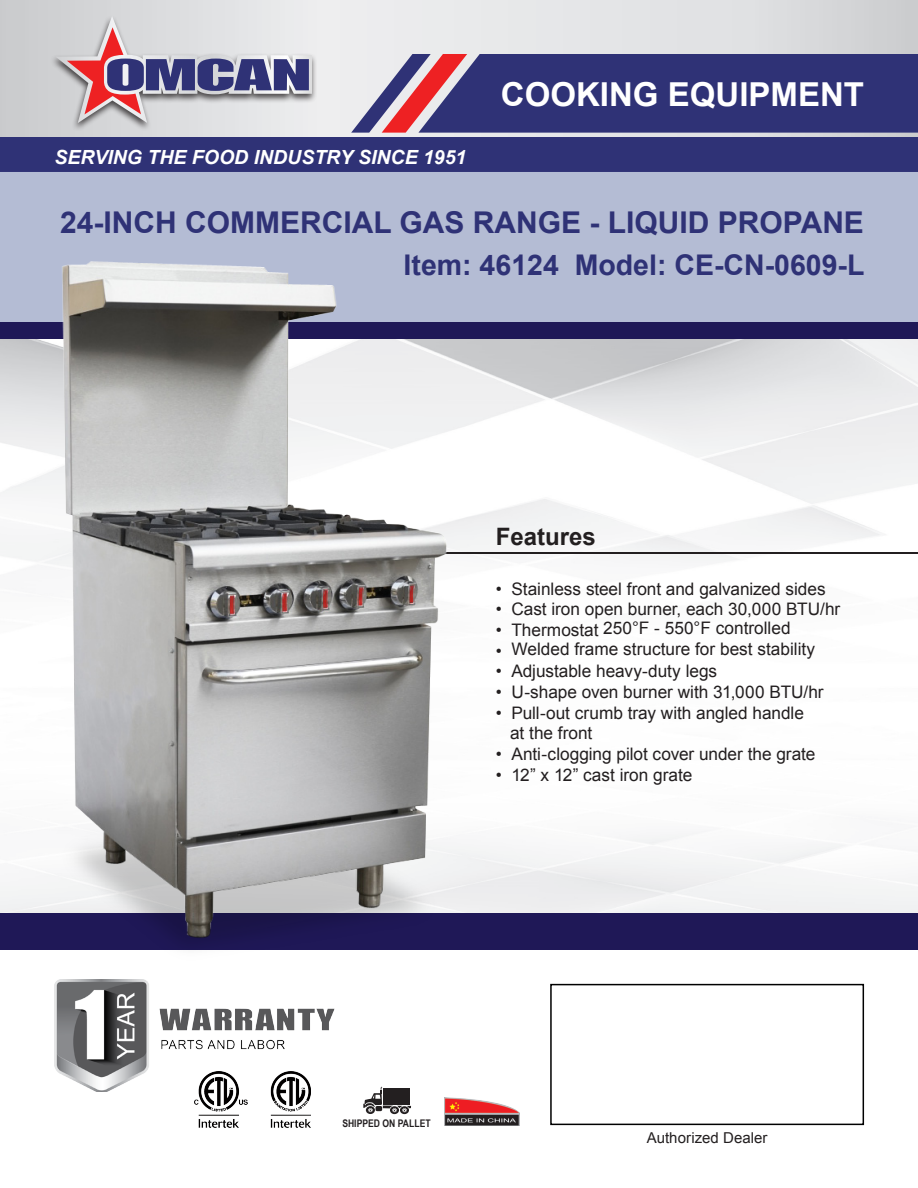
<style>
.page{position:relative;width:918px;height:1188px;background:#fff}
.page>*{position:absolute;margin:0;border:0;box-sizing:border-box;transform-origin:0 0}
.t1{font:700 33px "Arial";color:#fff}
.t2{font:700 30px "Arial";color:#2f3276}
.t3{font:700 28.5px "Arial";color:#2f3276}
.t4{font:700 24px "Arial";color:#231f20}
.t5{font:italic 700 19.5px "Arial";color:#fff}
.t6{font:17.25px "Arial";color:#231f20}
.t7{font:15px "Arial";letter-spacing:.005em;color:#231f20}
.t8{font:700 10.5px "Arial Narrow";color:#231f20}
</style>
<div class="page">
<svg style="left:0;top:0;width:918px;height:137px;background:#dedfe1"></svg>
<div style="left:0;top:137px;width:918px;height:39px;background:#2f3276"></div>
<svg style="left:351px;top:54px;width:567px;height:79px;background:#4a447e"></svg>
<div style="left:49px;top:14px;width:268px;height:117px;background:#231f20;opacity:.8"></div>
<svg style="left:56px;top:16px;width:256px;height:107px;background:#b9aebc"></svg>
<img style="left:460px;top:338px;width:458px;height:576px">
<div style="left:0;top:172px;width:918px;height:150px;background:#b4bcd4"></div>
<div style="left:0;top:322px;width:918px;height:16px;background:#1f1857"></div>
<div style="left:0;top:914px;width:918px;height:36px;background:#1f1857"></div>
<img style="left:445px;top:1097px;width:74px;height:28px">
<img style="left:54px;top:1009px;width:281px;height:83px">
<svg style="left:366px;top:1106px;width:9px;height:8px"></svg>
<svg style="left:390px;top:1106px;width:9px;height:8px"></svg>
<svg style="left:400px;top:1106px;width:9px;height:8px"></svg>
<svg style="left:363px;top:1087px;width:48px;height:25px"></svg>
<div style="left:550px;top:984px;width:314px;height:141px;border:2px solid #000"></div>
<img style="left:195px;top:1072px;width:115px;height:56px">
<hr style="left:424px;top:552px;width:494px;height:2px;background:#231f20">
<img style="left:0;top:244px;width:460px;height:765px">
<p class="t5" style="left:54px;top:144px;width:414px">SERVING THE FOOD INDUSTRY SINCE 1951</p>
<p class="t1" style="left:501px;top:72px;width:365px">COOKING EQUIPMENT</p>
<p class="t2" style="left:60px;top:203px;width:805px">24-INCH COMMERCIAL GAS RANGE - LIQUID PROPANE</p>
<p class="t3" style="left:404px;top:246px;width:462px">Item: 46124 Model: CE-CN-0609-L</p>
<p class="t4" style="left:496px;top:521px;width:102px">Features</p>
<p class="t6" style="left:496px;top:577px;width:331px">• Stainless steel front and galvanized sides</p>
<p class="t6" style="left:496px;top:598px;width:346px">• Cast iron open burner, each 30,000 BTU/hr</p>
<p class="t6" style="left:496px;top:617px;width:296px">• Thermostat 250°F - 550°F controlled</p>
<p class="t6" style="left:496px;top:638px;width:321px">• Welded frame structure for best stability</p>
<p class="t6" style="left:496px;top:660px;width:223px">• Adjustable heavy-duty legs</p>
<p class="t6" style="left:496px;top:681px;width:329px">• U-shape oven burner with 31,000 BTU/hr</p>
<p class="t6" style="left:496px;top:701px;width:310px">• Pull-out crumb tray with angled handle</p>
<p class="t6" style="left:510px;top:722px;width:84px">at the front</p>
<p class="t6" style="left:496px;top:743px;width:321px">• Anti-clogging pilot cover under the grate</p>
<p class="t6" style="left:496px;top:764px;width:198px">• 12” x 12” cast iron grate</p>
<p class="t8" style="left:342px;top:1116px;width:90px">SHIPPED ON PALLET</p>
<p class="t7" style="left:647px;top:1128px;width:122px">Authorized Dealer</p>
</div>
